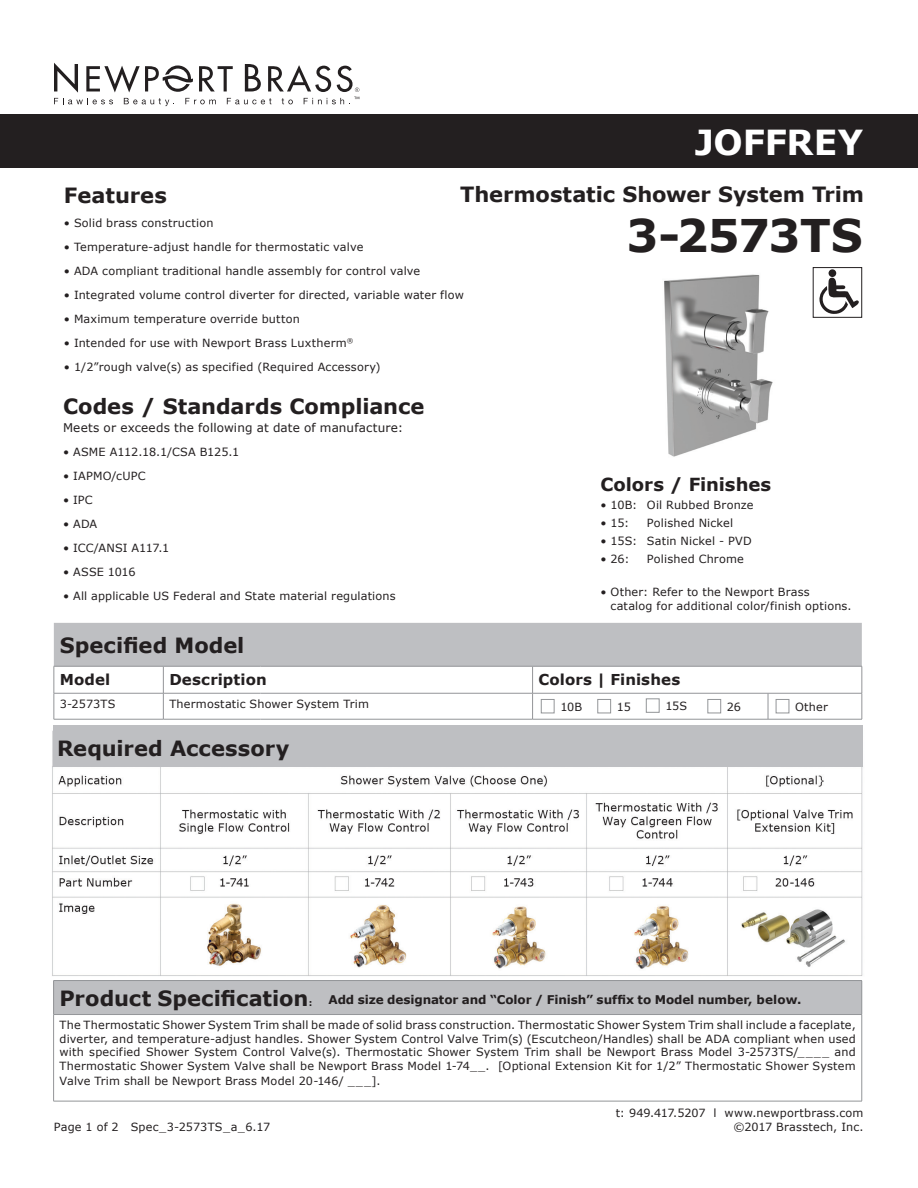
<style>
.page{position:relative;width:918px;height:1188px;background:#fff}
.page>*{position:absolute;margin:0;border:0;box-sizing:border-box;transform-origin:0 0}
.t1{font:700 45px "Verdana";letter-spacing:-.015em;color:#231f20}
.t2{font:700 34.5px "Verdana";letter-spacing:-.005em;color:#fff}
.t3{font:700 21px "Verdana";color:#231f20}
.t4{font:700 18px "Verdana";letter-spacing:-.005em;color:#231f20}
.t5{font:700 15px "Verdana";letter-spacing:.005em;color:#231f20}
.t6{font:700 12px "Verdana";letter-spacing:-.01em;color:#231f20}
.t7{font:12px "Verdana";letter-spacing:.01em;color:#231f20}
.t8{font:11.25px/13.5px "Verdana";letter-spacing:.015em;color:#231f20;text-align:right}
.t9{font:11.25px "Verdana";letter-spacing:-.01em;color:#231f20}
.t10{font:700 9px "Verdana";color:#231f20}
</style>
<div class="page">
<div style="left:0;top:114px;width:918px;height:54px;background:#231f20"></div>
<svg style="left:54px;top:63px;width:305px;height:43px"></svg>
<img style="left:664px;top:274px;width:109px;height:183px">
<div style="left:54px;top:981px;width:808px;height:34px;background:#bebfc2"></div>
<hr style="left:53px;top:980px;width:809px;height:1px;background:#939598">
<hr style="left:53px;top:981px;width:1px;height:33px;background:#939598">
<hr style="left:862px;top:981px;width:1px;height:33px;background:#939598">
<hr style="left:53px;top:1014px;width:809px;height:1px;background:#939598">
<hr style="left:53px;top:1015px;width:1px;height:86px;background:#939598">
<hr style="left:862px;top:1015px;width:1px;height:86px;background:#939598">
<hr style="left:53px;top:1101px;width:809px;height:1px;background:#939598">
<svg style="left:54px;top:623px;width:809px;height:96px"></svg>
<hr style="left:54px;top:719px;width:109px;height:1px;background:#939598">
<hr style="left:163px;top:719px;width:97px;height:1px;background:#939598">
<hr style="left:260px;top:719px;width:273px;height:1px;background:#939598">
<hr style="left:533px;top:719px;width:235px;height:1px;background:#939598">
<hr style="left:768px;top:719px;width:94px;height:1px;background:#939598">
<svg style="left:819px;top:278px;width:40px;height:36px"></svg>
<div style="left:829px;top:269px;width:7px;height:8px;background:#231f20;border-radius:50%"></div>
<div style="left:813px;top:267px;width:49px;height:51px;border:1px solid #231f20"></div>
<img style="left:52px;top:729px;width:811px;height:247px">
<div style="left:53px;top:725px;width:809px;height:42px;background:#bebfc2"></div>
<h2 class="t2" style="left:695px;top:121px;width:170px">JOFFREY</h2>
<h3 class="t3" style="left:64px;top:182px;width:105px">Features</h3>
<h3 class="t3" style="left:460px;top:181px;width:405px">Thermostatic Shower System Trim</h3>
<p class="t8" style="left:64px;top:215px;width:151px">• Solid brass construction</p>
<p class="t8" style="left:64px;top:239px;width:301px">• Temperature-adjust handle for thermostatic valve</p>
<p class="t8" style="left:64px;top:263px;width:358px">• ADA compliant traditional handle assembly for control valve</p>
<p class="t8" style="left:64px;top:287px;width:401px">• Integrated volume control diverter for directed, variable water flow</p>
<p class="t8" style="left:64px;top:311px;width:237px">• Maximum temperature override button</p>
<p class="t8" style="left:64px;top:335px;width:291px">• Intended for use with Newport Brass Luxtherm<sup>®</sup></p>
<p class="t8" style="left:64px;top:359px;width:318px">• 1/2”rough valve(s) as specified (Required Accessory)</p>
<h3 class="t3" style="left:63px;top:393px;width:363px">Codes / Standards Compliance</h3>
<p class="t7" style="left:63px;top:420px;width:342px">Meets or exceeds the following at date of manufacture:</p>
<p class="t8" style="left:63px;top:445px;width:178px">• ASME A112.18.1/CSA B125.1</p>
<p class="t8" style="left:63px;top:469px;width:84px">• IAPMO/cUPC</p>
<p class="t8" style="left:63px;top:493px;width:31px">• IPC</p>
<p class="t8" style="left:63px;top:517px;width:36px">• ADA</p>
<p class="t8" style="left:63px;top:541px;width:108px">• ICC/ANSI A117.1</p>
<p class="t9" style="left:63px;top:565px;width:74px">• ASSE 1016</p>
<p class="t8" style="left:63px;top:589px;width:334px">• All applicable US Federal and State material regulations</p>
<h1 class="t1" style="left:626px;top:207px;width:238px">3-2573TS</h1>
<h3 class="t4" style="left:600px;top:473px;width:172px">Colors / Finishes</h3>
<p class="t8" style="left:600px;top:497px;width:155px">• 10B: Oil Rubbed Bronze</p>
<p class="t8" style="left:600px;top:515px;width:30px">• 15:</p>
<p class="t8" style="left:647px;top:515px;width:88px">Polished Nickel</p>
<p class="t8" style="left:600px;top:533px;width:153px">• 15S: Satin Nickel - PVD</p>
<p class="t8" style="left:600px;top:551px;width:31px">• 26:</p>
<p class="t8" style="left:647px;top:551px;width:98px">Polished Chrome</p>
<p class="t8" style="left:611px;top:584px;width:243px;line-height:15px;text-align:left;text-indent:-10px">• Other: Refer to the Newport Brass catalog for additional color/finish options.</p>
<h3 class="t3" style="left:60px;top:632px;width:186px">Specified Model</h3>
<h3 class="t5" style="left:60px;top:670px;width:52px">Model</h3>
<h3 class="t5" style="left:169px;top:670px;width:99px">Description</h3>
<h3 class="t5" style="left:539px;top:670px;width:143px">Colors | Finishes</h3>
<p class="t8" style="left:60px;top:697px;width:57px">3-2573TS</p>
<p class="t8" style="left:169px;top:697px;width:201px">Thermostatic Shower System Trim</p>
<p class="t8" style="left:560px;top:699px;width:23px">10B</p>
<p class="t8" style="left:617px;top:699px;width:16px">15</p>
<p class="t8" style="left:665px;top:699px;width:23px">15S</p>
<p class="t8" style="left:727px;top:699px;width:16px">26</p>
<p class="t8" style="left:795px;top:699px;width:34px">Other</p>
<h3 class="t3" style="left:57px;top:735px;width:234px">Required Accessory</h3>
<h3 class="t3" style="left:60px;top:985px;width:250px">Product Specification</h3>
<p class="t10" style="left:309px;top:997px;width:5px">:</p>
<p class="t6" style="left:329px;top:992px;width:474px">Add size designator and “Color / Finish” suffix to Model number, below.</p>
<p class="t8" style="left:60px;top:1018px;width:798px;text-align:justify">The Thermostatic Shower System Trim shall be made of solid brass construction. Thermostatic Shower System Trim shall include a faceplate, diverter, and temperature-adjust handles. Shower System Control Valve Trim(s) (Escutcheon/Handles) shall be ADA compliant when used with specified Shower System Control Valve(s). Thermostatic Shower System Trim shall be Newport Brass Model 3-2573TS/____ and Thermostatic Shower System Valve shall be Newport Brass Model 1-74__. [Optional Extension Kit for 1/2” Thermostatic Shower System</p>
<p class="t8" style="left:60px;top:1073px;width:323px">Valve Trim shall be Newport Brass Model 20-146/ ___].</p>
<p class="t8" style="left:54px;top:1120px;width:218px">Page 1 of 2 Spec_3-2573TS_a_6.17</p>
<p class="t8" style="left:616px;top:1106px;width:249px">t: 949.417.5207 l www.newportbrass.com ©2017 Brasstech, Inc.</p>
</div>
